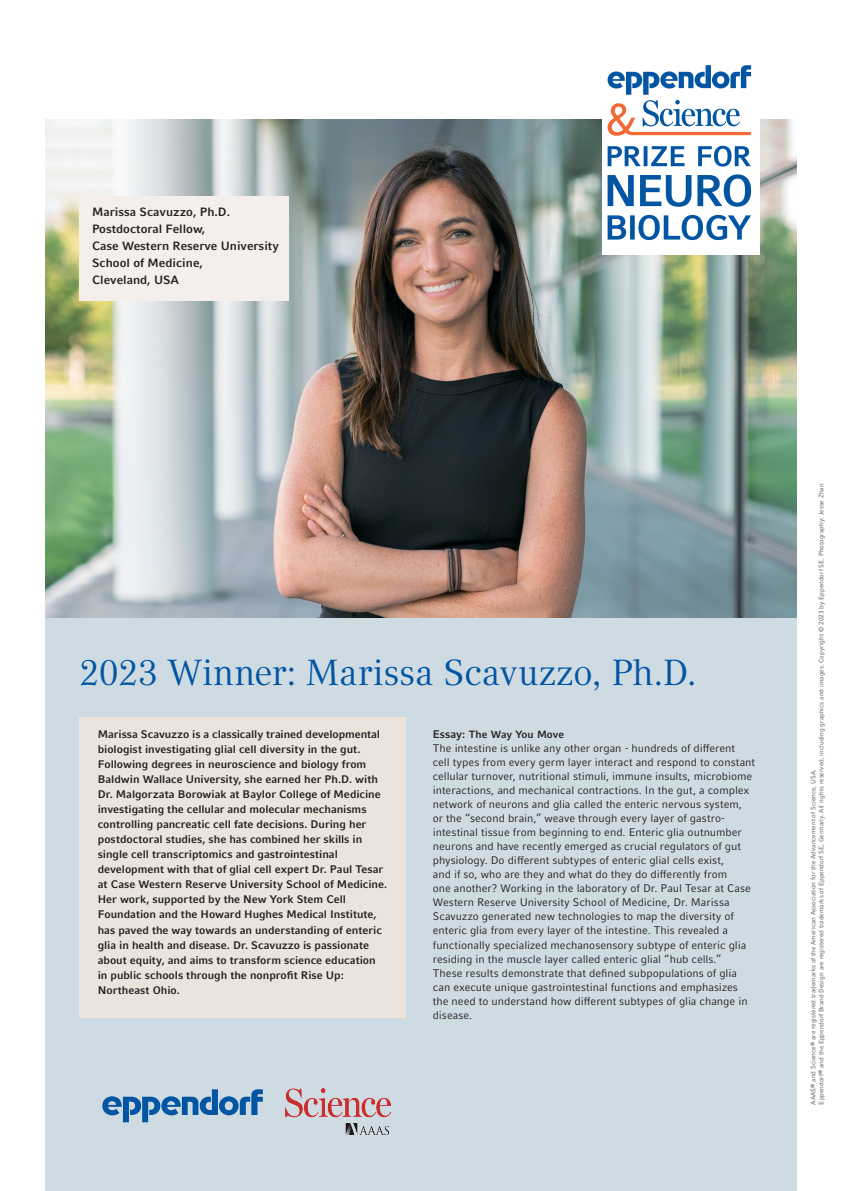
<style>
.page{position:relative;width:842px;height:1191px;background:#fff}
.page>*{position:absolute;margin:0;border:0;box-sizing:border-box;transform-origin:0 0}
.t1{font:36px "Compatil Textfor Eppendorf";letter-spacing:-.005em;color:#0155a2}
.t2{font:700 12px/17px "Compatil Factfor Eppendorf";color:#231f20}
.t3{font:11px/14px "Compatil Factfor Eppendorf";color:#231f20}
.t4{font:700 11px/15px "Compatil Factfor Eppendorf";letter-spacing:-.005em;color:#231f20}
.t5{font:700 10.5px "Compatil Factfor Eppendorf";letter-spacing:-.005em;color:#231f20}
.t6{font:6.5px/7.8px "Compatil Factfor Eppendorf";color:#57585a}
.s1{font-size:11px}
</style>
<div class="page">
<img style="left:45px;top:119px;width:752px;height:499px">
<div style="left:45px;top:618px;width:752px;height:573px;background:#cfdbe2"></div>
<div style="left:79px;top:717px;width:326px;height:301px;background:#ebe4dd"></div>
<svg style="left:102px;top:1089px;width:161px;height:33px"></svg>
<img style="left:285px;top:1088px;width:105px;height:46px">
<div style="left:602px;top:65px;width:158px;height:190px;background:#fff"></div>
<svg style="left:608px;top:146px;width:33px;height:20px"></svg>
<hr style="left:644px;top:146px;width:3px;height:20px;background:#0155a2">
<svg style="left:651px;top:146px;width:33px;height:20px"></svg>
<svg style="left:698px;top:146px;width:53px;height:21px"></svg>
<svg style="left:608px;top:215px;width:18px;height:24px"></svg>
<div style="left:630px;top:215px;width:5px;height:24px;background:#0155a2"></div>
<svg style="left:638px;top:215px;width:113px;height:25px"></svg>
<svg style="left:608px;top:175px;width:26px;height:31px"></svg>
<svg style="left:640px;top:175px;width:51px;height:32px"></svg>
<svg style="left:697px;top:174px;width:54px;height:33px"></svg>
<svg style="left:607px;top:65px;width:144px;height:71px"></svg>
<div style="left:79px;top:196px;width:210px;height:104px;background:#f4efeb"></div>
<p class="t2" style="left:92px;top:203px;width:188px">Marissa Scavuzzo, Ph.D.<br>Postdoctoral Fellow,<br>Case Western Reserve University<br>School of Medicine,<br>Cleveland, USA</p>
<h1 class="t1" style="left:79px;top:651px;width:619px">2023 Winner: Marissa Scavuzzo, Ph.D.</h1>
<p class="t4" style="left:98px;top:727px;width:291px">Marissa Scavuzzo is a classically trained developmental biologist investigating glial cell diversity in the gut.<br>Following degrees in neuroscience and biology from Baldwin Wallace University, she earned her Ph.D. with Dr. Malgorzata Borowiak at Baylor College of Medicine investigating the cellular and molecular mechanisms controlling pancreatic cell fate decisions. During her postdoctoral studies, she has combined her skills in single cell transcriptomics and gastrointestinal development with that of glial cell expert Dr. Paul Tesar at Case Western Reserve University School of Medicine.<br>Her work, supported by the New York Stem Cell Foundation and the Howard Hughes Medical Institute, has paved the way towards an understanding of enteric glia in health and disease. Dr. Scavuzzo is passionate about equity, and aims to transform science education in public schools through the nonprofit Rise Up:<br>Northeast Ohio.</p>
<p class="t5" style="left:433px;top:728px;width:133px"><span class="s1">Essay:</span> The Way You Move</p>
<p class="t3" style="left:433px;top:741px;width:324px">The intestine is unlike any other organ - hundreds of different<br>cell types from every germ layer interact and respond to constant cellular turnover, nutritional stimuli, immune insults, microbiome interactions, and mechanical contractions. In the gut, a complex network of neurons and glia called the enteric nervous system,<br>or the “second brain,” weave through every layer of gastro&shy;intestinal tissue from beginning to end. Enteric glia outnumber neurons and have recently emerged as crucial regulators of gut physiology. Do different subtypes of enteric glial cells exist,<br>and if so, who are they and what do they do differently from<br>one another? Working in the laboratory of Dr. Paul Tesar at Case Western Reserve University School of Medicine, Dr. Marissa Scavuzzo generated new technologies to map the diversity of enteric glia from every layer of the intestine. This revealed a functionally specialized mechanosensory subtype of enteric glia residing in the muscle layer called enteric glial “hub cells.”<br>These results demonstrate that defined subpopulations of glia can execute unique gastrointestinal functions and emphasizes the need to understand how different subtypes of glia change in disease.</p>
<p class="t6" style="left:809px;top:1104px;width:622px;rotate:-90deg">AAAS<sup>®</sup> and Science<sup>®</sup> are registered trademarks of the American Association for the Advancement of Science, USA.<br>Eppendorf<sup>®</sup> and the Eppendorf Brand Design are registered trademarks of Eppendorf SE, Germany. All rights reserved, including graphics and images. Copyright © 2023 by Eppendorf SE. Photography: Jesse Zhan</p>
</div>
